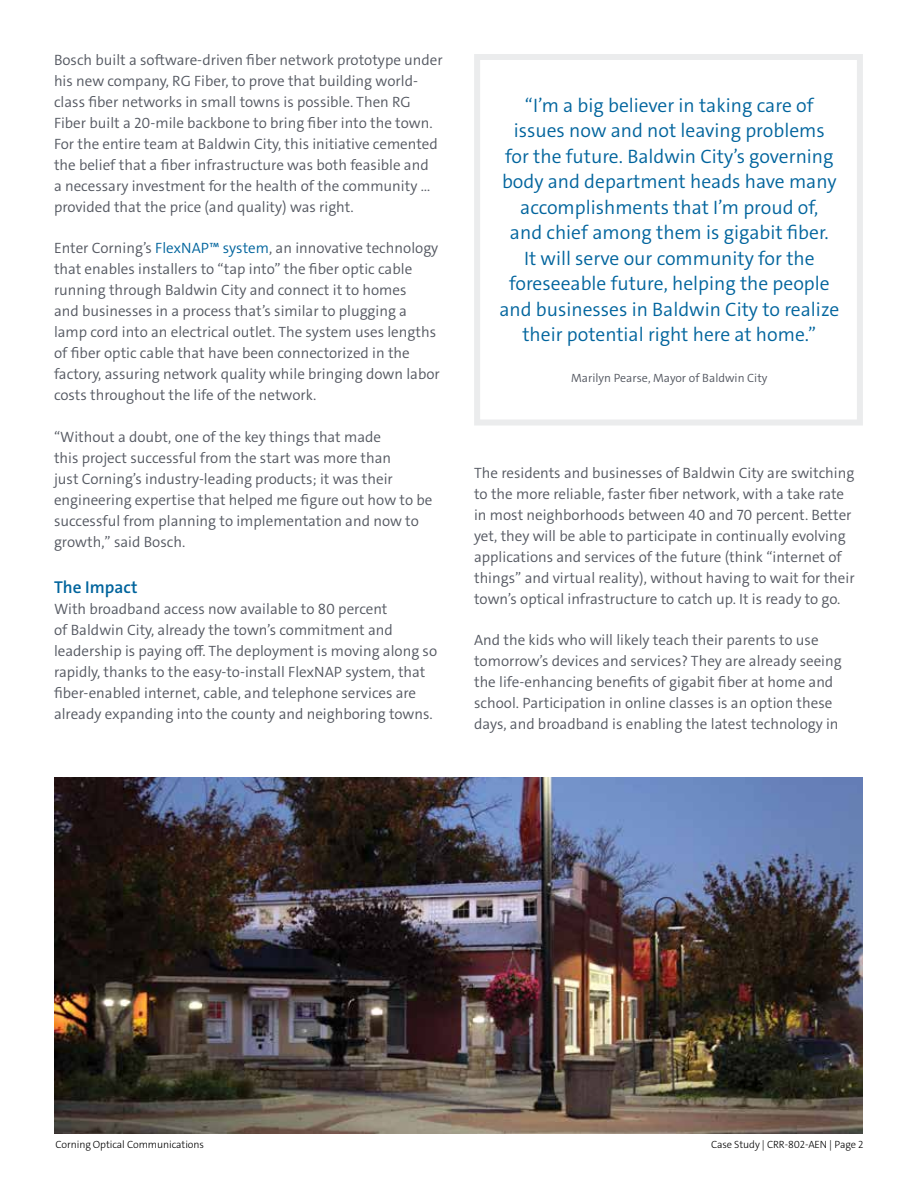
<style>
.page{position:relative;width:918px;height:1188px;background:#fff}
.page>*{position:absolute;margin:0;border:0;box-sizing:border-box;transform-origin:0 0}
.t1{font:300 19.5px/25.5px "The Sans C4 s";color:#00649d;text-align:center}
.t2{font:600 17.25px "The Sans C4 s";color:#00649d}
.t3{font:300 15px/21px "The Sans C4 s";color:#545861}
.t4{font:300 12px "The Sans C4 s";color:#545861}
.t5{font:300 10.5px "The Sans C4 s";letter-spacing:-.01em;color:#000}
.s1{color:#00649d}
</style>
<div class="page">
<img style="left:54px;top:778px;width:809px;height:356px">
<div style="left:474px;top:54px;width:389px;height:372px;background:#fff;border:6px solid #ebeced"></div>
<p class="t3" style="left:54px;top:50px;width:390px">Bosch built a software-driven fiber network prototype under his new company, RG Fiber, to prove that building world&shy;class fiber networks in small towns is possible. Then RG Fiber built a 20-mile backbone to bring fiber into the town.<br>For the entire team at Baldwin City, this initiative cemented the belief that a fiber infrastructure was both feasible and<br>a necessary investment for the health of the community … provided that the price (and quality) was right.</p>
<p class="t3" style="left:54px;top:238px;width:387px">Enter Corning’s <span class="s1">FlexNAP™ system</span>, an innovative technology that enables installers to “tap into” the fiber optic cable running through Baldwin City and connect it to homes<br>and businesses in a process that’s similar to plugging a lamp cord into an electrical outlet. The system uses lengths of fiber optic cable that have been connectorized in the factory, assuring network quality while bringing down labor costs throughout the life of the network.</p>
<p class="t3" style="left:54px;top:426px;width:380px">“Without a doubt, one of the key things that made<br>this project successful from the start was more than<br>just Corning’s industry-leading products; it was their engineering expertise that helped me figure out how to be successful from planning to implementation and now to growth,” said Bosch.</p>
<p class="t2" style="left:54px;top:576px;width:85px">The Impact</p>
<p class="t3" style="left:54px;top:599px;width:385px">With broadband access now available to 80 percent<br>of Baldwin City, already the town’s commitment and leadership is paying off. The deployment is moving along so rapidly, thanks to the easy-to-install FlexNAP system, that fiber-enabled internet, cable, and telephone services are already expanding into the county and neighboring towns.</p>
<p class="t1" style="left:499px;top:92px;width:341px">“I’m a big believer in taking care of issues now and not leaving problems<br>for the future. Baldwin City’s governing body and department heads have many accomplishments that I’m proud of,<br>and chief among them is gigabit fiber.<br>It will serve our community for the foreseeable future, helping the people and businesses in Baldwin City to realize their potential right here at home.”</p>
<p class="t4" style="left:571px;top:371px;width:198px">Marilyn Pearse, Mayor of Baldwin City</p>
<p class="t3" style="left:474px;top:462px;width:382px">The residents and businesses of Baldwin City are switching to the more reliable, faster fiber network, with a take rate in most neighborhoods between 40 and 70 percent. Better yet, they will be able to participate in continually evolving applications and services of the future (think “internet of things” and virtual reality), without having to wait for their town’s optical infrastructure to catch up. It is ready to go.</p>
<p class="t3" style="left:474px;top:630px;width:369px">And the kids who will likely teach their parents to use tomorrow’s devices and services? They are already seeing the life-enhancing benefits of gigabit fiber at home and school. Participation in online classes is an option these days, and broadband is enabling the latest technology in</p>
<p class="t5" style="left:56px;top:1137px;width:150px">Corning Optical Communications</p>
<p class="t5" style="left:711px;top:1137px;width:154px">Case Study | CRR-802-AEN | Page 2</p>
</div>
